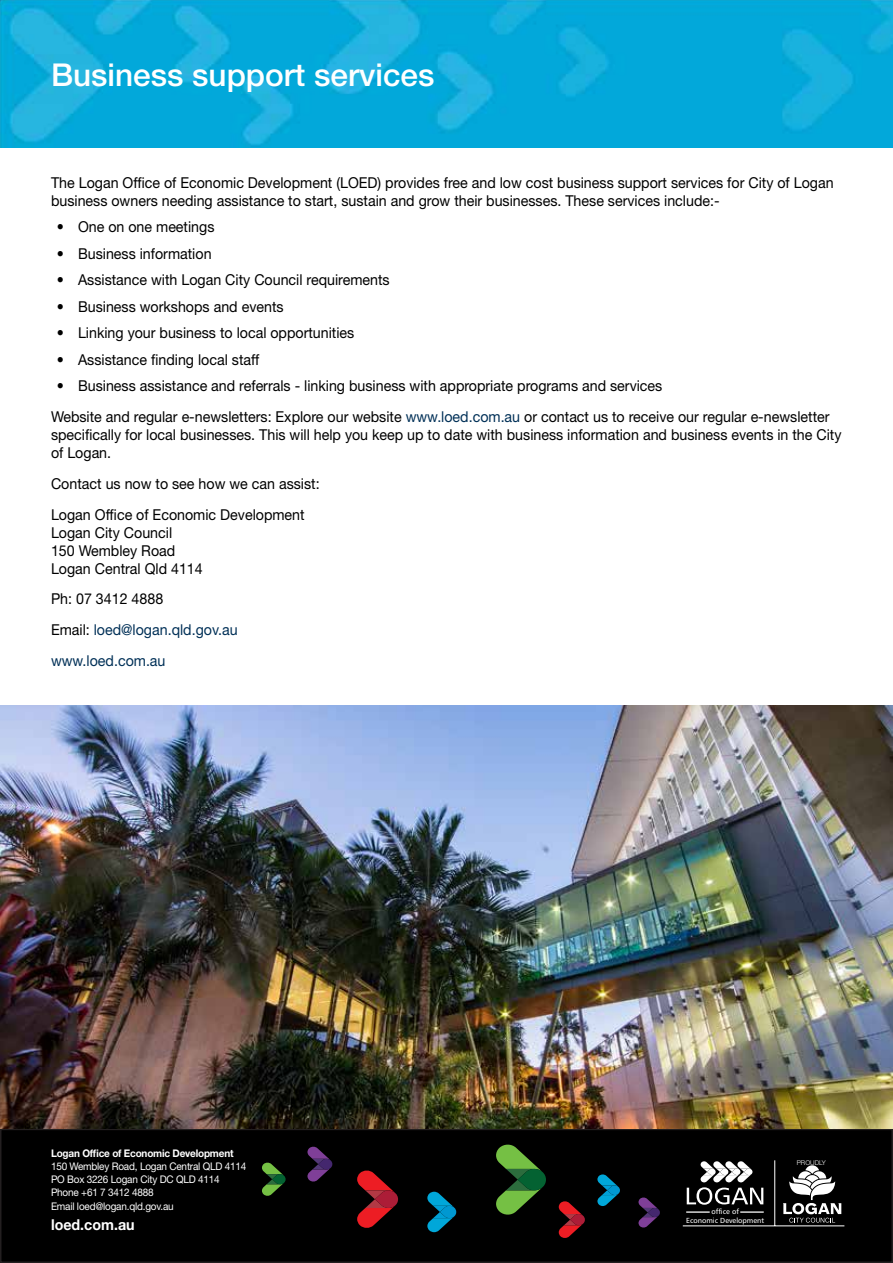
<style>
.page{position:relative;width:893px;height:1263px;background:#fff}
.page>*{position:absolute;margin:0;border:0;box-sizing:border-box;transform-origin:0 0}
.t1{font:500 31.5px "Helvetica Neue LT Std";color:#fff}
.t2{font:15px/18px "Helvetica Neue LT Std";color:#000;scale:.95 1}
.t3{font:15px/30.8px "Helvetica Neue LT Std";color:#003057;scale:.95 1}
.t4{font:700 15px "Helvetica Neue LT Std";color:#fff;scale:.95 1}
.t5{font:10.5px/13.2px "Helvetica Neue LT Std";letter-spacing:-.02em;color:#fff;scale:.95 1}
.t6{font:700 10.5px "Helvetica Neue LT Std";letter-spacing:-.02em;color:#fff;scale:.95 1}
.t7{font:7.35px/8.9px "Humanist 777 BT Roman B";color:#fff;text-align:center}
.t8{font:300 6.6px "Helvetica Neue LT Std";color:#fff}
.s1{color:#003057}
.s2{color:#000}
</style>
<div class="page">
<div style="left:1px;top:1129px;width:891px;height:133px;background:#000"></div>
<div style="left:0;top:1129px;width:893px;height:134px;border:2px solid #231f20"></div>
<img style="left:0;top:0;width:893px;height:147px">
<img style="left:0;top:705px;width:893px;height:424px">
<svg style="left:427px;top:1192px;width:29px;height:40px"></svg>
<svg style="left:597px;top:1174px;width:23px;height:32px"></svg>
<svg style="left:496px;top:1144px;width:50px;height:71px"></svg>
<svg style="left:262px;top:1162px;width:24px;height:34px"></svg>
<svg style="left:357px;top:1170px;width:41px;height:58px"></svg>
<svg style="left:559px;top:1201px;width:26px;height:37px"></svg>
<svg style="left:307px;top:1146px;width:25px;height:36px"></svg>
<svg style="left:638px;top:1197px;width:22px;height:31px"></svg>
<hr style="left:683px;top:1225px;width:161px;height:1px;background:#fff">
<hr style="left:774px;top:1160px;width:1px;height:66px;background:#fff">
<svg style="left:783px;top:1165px;width:58px;height:57px"></svg>
<svg style="left:687px;top:1161px;width:76px;height:44px"></svg>
<hr style="left:686px;top:1211px;width:24px;height:2px;background:#fff">
<hr style="left:740px;top:1211px;width:24px;height:2px;background:#fff">
<h1 class="t1" style="left:51px;top:56px;width:385px">Business support services</h1>
<p class="t2" style="left:51px;top:173px;width:825px">The Logan Office of Economic Development (LOED) provides free and low cost business support services for City of Logan business owners needing assistance to start, sustain and grow their businesses. These services include:-</p>
<p class="t2" style="left:57px;top:218px;width:168px">• One on one meetings</p>
<p class="t2" style="left:57px;top:244px;width:164px">• Business information</p>
<p class="t2" style="left:57px;top:271px;width:352px">• Assistance with Logan City Council requirements</p>
<p class="t2" style="left:57px;top:297px;width:240px">• Business workshops and events</p>
<p class="t2" style="left:57px;top:324px;width:315px">• Linking your business to local opportunities</p>
<p class="t2" style="left:57px;top:350px;width:215px">• Assistance finding local staff</p>
<p class="t2" style="left:51px;top:370px;width:821px;line-height:30.8px;text-indent:6px">• Business assistance and referrals - linking business with appropriate programs and services<br>Website and regular e-newsletters: Explore our website <span class="s1">www.loed.com.au</span> or contact us to receive our regular e-newsletter</p>
<p class="t2" style="left:51px;top:426px;width:834px">specifically for local businesses. This will help you keep up to date with business information and business events in the City of Logan.</p>
<p class="t2" style="left:51px;top:468px;width:284px;line-height:30.8px">Contact us now to see how we can assist:<br>Logan Office of Economic Development</p>
<p class="t2" style="left:51px;top:523px;width:161px">Logan City Council<br>150 Wembley Road<br>Logan Central Qld 4114</p>
<p class="t3" style="left:51px;top:583px;width:198px"><span class="s2">Ph: 07 3412 4888<br>Email:</span> loed@logan.qld.gov.au www.loed.com.au</p>
<p class="t6" style="left:51px;top:1146px;width:194px">Logan Office of Economic Development</p>
<p class="t5" style="left:51px;top:1159px;width:207px">150 Wembley Road, Logan Central QLD 4114<br>PO Box 3226 Logan City DC QLD 4114<br>Phone +61 7 3412 4888<br>Email loed@logan.qld.gov.au</p>
<p class="t4" style="left:51px;top:1215px;width:90px">loed.com.au</p>
<p class="t7" style="left:686px;top:1207px;width:80px">office of<br>Economic Development</p>
<p class="t8" style="left:797px;top:1159px;width:31px">PROUDLY</p>
</div>
